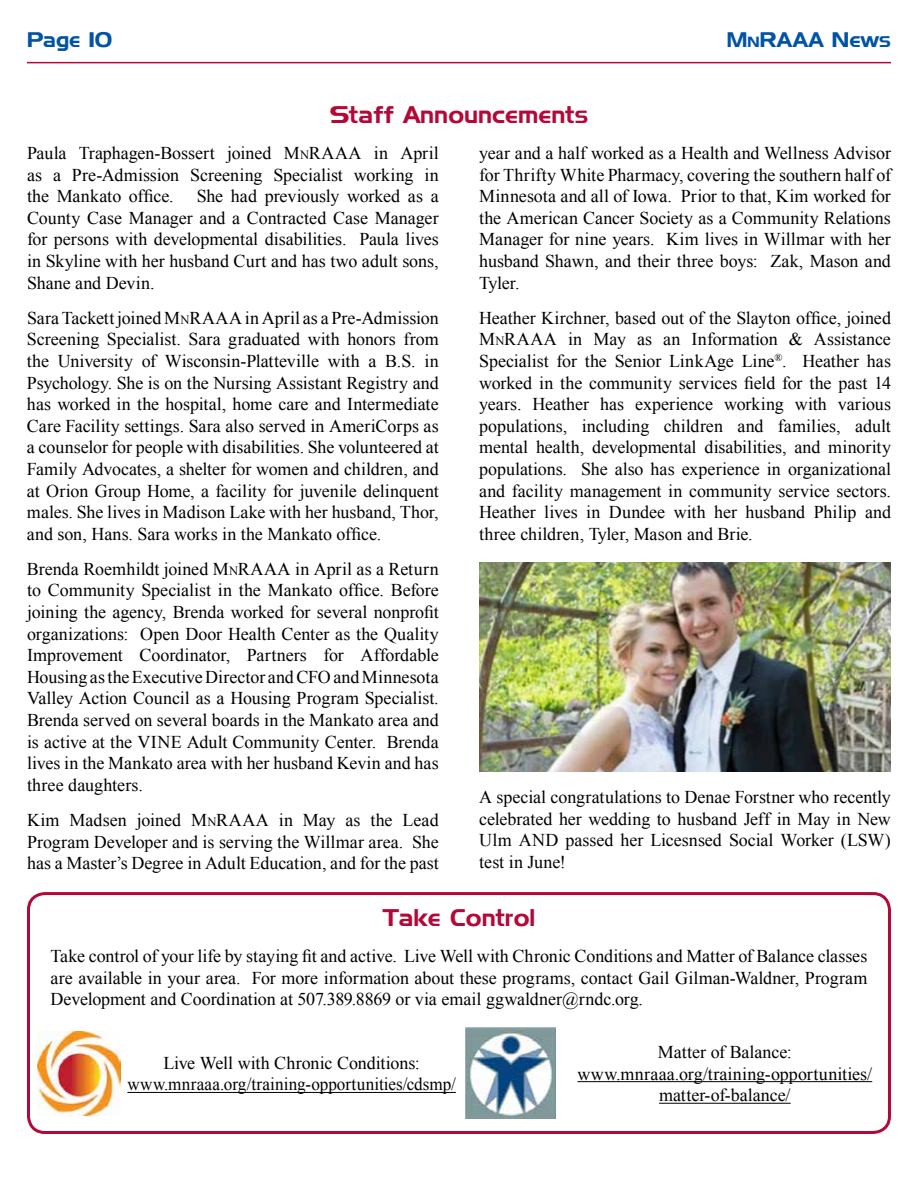
<style>
.page{position:relative;width:918px;height:1188px;background:#fff}
.page>*{position:absolute;margin:0;border:0;box-sizing:border-box;transform-origin:0 0}
.t1{font:24px "Denmark";color:#b30838}
.t2{font:21px "Denmark";letter-spacing:.035em;color:#0054a3}
.t3{font:21px "Denmark";letter-spacing:.01em;color:#0054a3}
.t4{font:18px/21.6px "Times New Roman";color:#000;text-align:justify}
.s1{font-size:14.7px}
.s2{font-size:12.6px}
.s3{font-style:inherit}
</style>
<div class="page">
<hr style="left:27px;top:62px;width:864px;height:1px;background:#b30838">
<div style="left:27px;top:892px;width:864px;height:242px;border:3px solid #b30838;border-radius:17px"></div>
<img style="left:38px;top:1032px;width:83px;height:83px">
<img style="left:465px;top:1028px;width:90px;height:91px">
<hr style="left:127px;top:1092px;width:329px;height:1px;background:#000">
<hr style="left:577px;top:1081px;width:295px;height:1px;background:#000">
<hr style="left:659px;top:1103px;width:132px;height:1px;background:#000">
<img style="left:479px;top:563px;width:412px;height:208px">
<p class="t3" style="left:27px;top:27px;width:87px">Page 10</p>
<p class="t2" style="left:727px;top:27px;width:166px">M<span class="s1">n</span>RAAA News</p>
<h1 class="t1" style="left:330px;top:100px;width:260px">Staff Announcements</h1>
<p class="t4" style="left:27px;top:142px;width:413px">Paula Traphagen-Bossert joined M<span class="s2">N</span>RAAA in April as a Pre-Admission Screening Specialist working in the Mankato office.</p>
<p class="t4" style="left:27px;top:185px;width:413px;text-indent:170px">She had previously worked as a County Case Manager and a Contracted Case Manager for persons with developmental disabilities. Paula lives in Skyline with her husband Curt and has two adult sons, Shane and Devin.</p>
<p class="t4" style="left:27px;top:307px;width:413px">Sara Tackett joined M<span class="s2">N</span>RAAA in April as a Pre-Admission Screening Specialist. Sara graduated with honors from the University of Wisconsin-Platteville with a B.S. in Psychology. She is on the Nursing Assistant Registry and has worked in the hospital, home care and Intermediate Care Facility settings. Sara also served in AmeriCorps as a counselor for people with disabilities. She volunteered at Family Advocates, a shelter for women and children, and at Orion Group Home, a facility for juvenile delinquent males. She lives in Madison Lake with her husband, Thor, and son, Hans. Sara works in the Mankato office.</p>
<p class="t4" style="left:27px;top:558px;width:413px">Brenda Roemhildt joined M<span class="s2">N</span>RAAA in April as a Return to Community Specialist in the Mankato office. Before joining the agency, Brenda worked for several nonprofit organizations: Open Door Health Center as the Quality Improvement Coordinator, Partners for Affordable Housing as the Executive Director and CFO and Minnesota Valley Action Council as a Housing Program Specialist.<br>Brenda served on several boards in the Mankato area and is active at the VINE Adult Community Center. Brenda lives in the Mankato area with her husband Kevin and has three daughters.</p>
<p class="t4" style="left:27px;top:809px;width:413px">Kim Madsen joined <span class="s3">M</span><span class="s2">N</span><span class="s3">RAAA</span> in May as the Lead Program Developer and is serving the Willmar area. She has a Master’s Degree in Adult Education, and for the past</p>
<p class="t4" style="left:479px;top:142px;width:413px">year and a half worked as a Health and Wellness Advisor for Thrifty White Pharmacy, covering the southern half of Minnesota and all of Iowa. Prior to that, Kim worked for the American Cancer Society as a Community Relations Manager for nine years. Kim lives in Willmar with her husband Shawn, and their three boys: Zak, Mason and Tyler.</p>
<p class="t4" style="left:479px;top:307px;width:413px">Heather Kirchner, based out of the Slayton office, joined <span class="s3">M</span><span class="s2">N</span><span class="s3">RAAA</span> in May as an Information &amp; Assistance Specialist for the Senior LinkAge Line<sup>®</sup>. Heather has worked in the community services field for the past 14 years. Heather has experience working with various populations, including children and families, adult mental health, developmental disabilities, and minority populations. She also has experience in organizational and facility management in community service sectors.<br>Heather lives in Dundee with her husband Philip and three children, Tyler, Mason and Brie.</p>
<p class="t4" style="left:479px;top:786px;width:413px">A special congratulations to Denae Forstner who recently celebrated her wedding to husband Jeff in May in New Ulm AND passed her Licesnsed Social Worker (LSW) test in June!</p>
<h1 class="t1" style="left:383px;top:903px;width:154px">Take Control</h1>
<p class="t4" style="left:51px;top:945px;width:818px">Take control of your life by staying fit and active. Live Well with Chronic Conditions and Matter of Balance classes are available in your area. For more information about these programs, contact Gail Gilman-Waldner, Program Development and Coordination at 507.389.8869 or via email ggwaldner@rndc.org.</p>
<p class="t4" style="left:127px;top:1052px;width:330px;text-align:center">Live Well with Chronic Conditions: www.mnraaa.org/training-opportunities/cdsmp/</p>
<p class="t4" style="left:577px;top:1041px;width:296px;text-align:center">Matter of Balance: www.mnraaa.org/training-opportunities/ matter-of-balance/</p>
</div>
